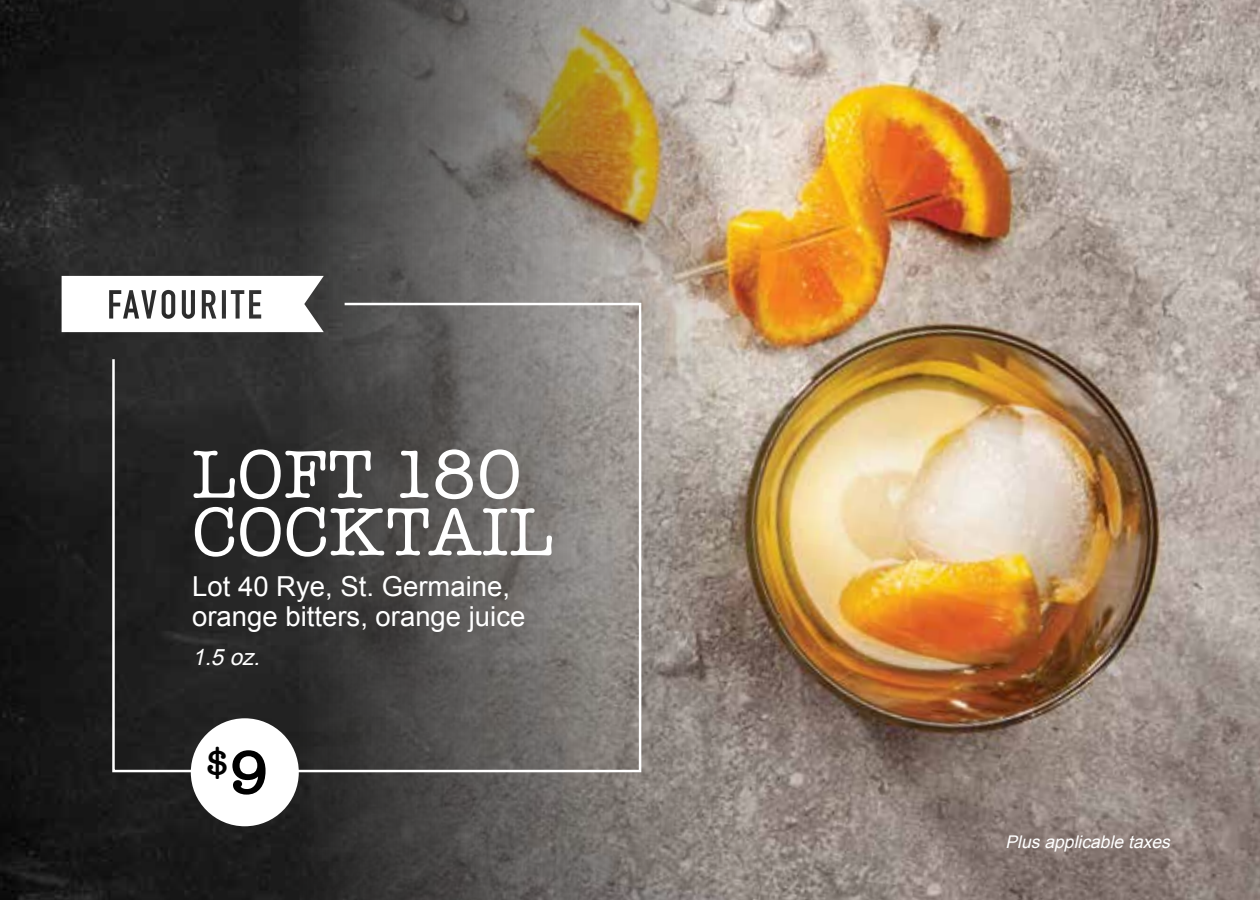
<style>
.page{position:relative;width:1260px;height:900px;background:#fff}
.page>*{position:absolute;margin:0;border:0;box-sizing:border-box;transform-origin:0 0}
.t1{font:70px/57.5px "American Typewriter";letter-spacing:.01em;color:#fff}
.t2{font:600 36.5px "American Typewriter";color:#000}
.t3{font:27.5px/30px "Arial";color:#fff}
.t4{font:italic 22.5px "Arial";color:#fff}
.t5{font:italic 17.5px "Arial";color:#fff}
.s1{font-size:62.5px}
</style>
<div class="page">
<img style="left:0;top:0;width:299px;height:900px">
<img style="left:299px;top:0;width:961px;height:900px">
<svg style="left:62px;top:276px;width:262px;height:56px"></svg>
<svg style="left:111px;top:302px;width:532px;height:472px;background:#565453"></svg>
<div style="left:191px;top:718px;width:108px;height:108px;background:#fff;border-radius:50%"></div>
<h1 class="t1" style="left:192px;top:443px;width:363px">LOFT 180<br>COCKTAIL</h1>
<p class="t3" style="left:192px;top:572px;width:335px">Lot 40 Rye, St. Germaine, orange bitters, orange juice</p>
<p class="t4" style="left:192px;top:642px;width:75px">1.5 oz.</p>
<h2 class="t2" style="left:206px;top:735px;width:65px">$<span class="s1">9</span></h2>
<p class="t5" style="left:1006px;top:830px;width:171px">Plusapplicable taxes</p>
</div>
